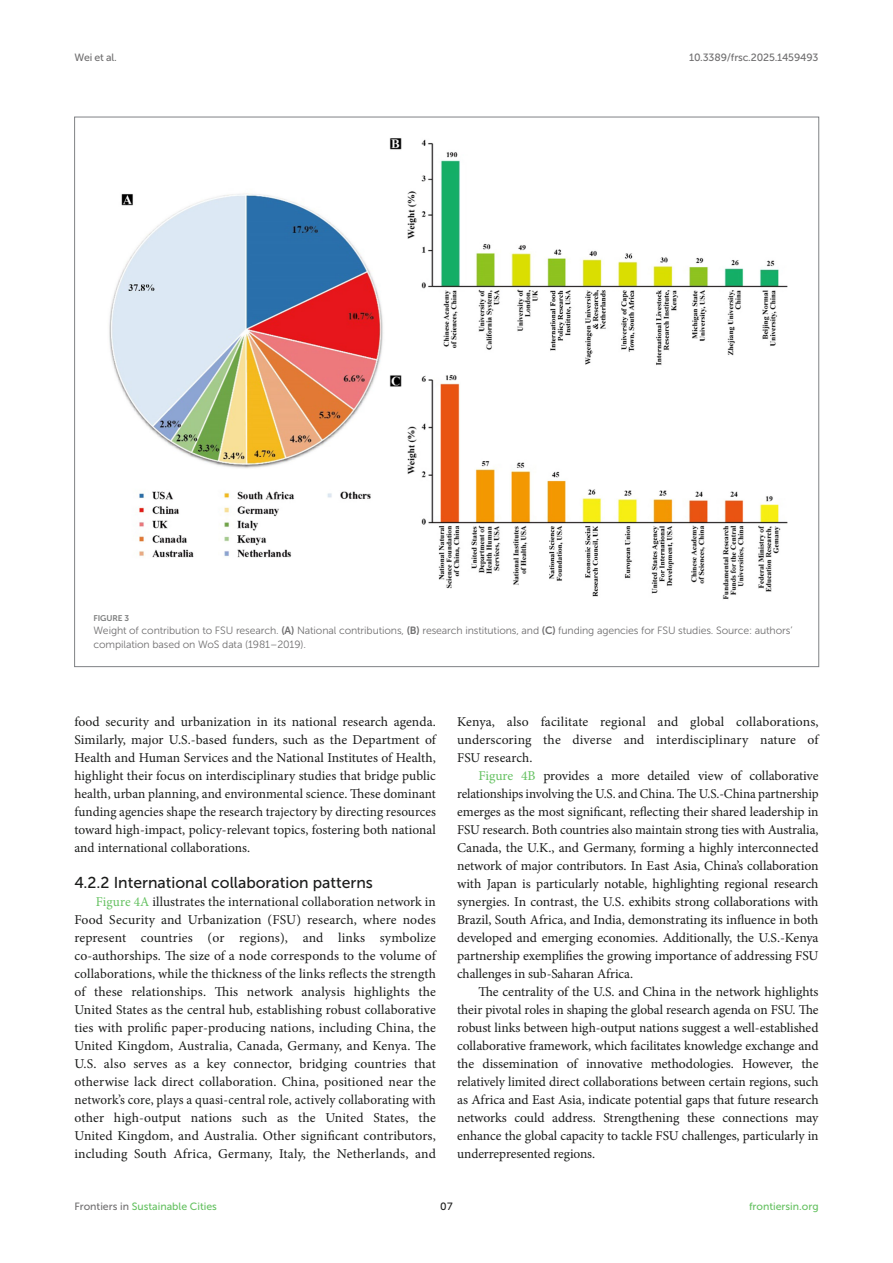
<style>
.page{position:relative;width:893px;height:1263px;background:#fff}
.page>*{position:absolute;margin:0;border:0;box-sizing:border-box;transform-origin:0 0}
.HEAD_3{font:15.75px "Museo Sans 500";color:#1b1c1b}
.TEXT{font:13.5px/18px "Minion Pro";color:#1b1c1b;text-align:justify}
.FIG_LEG{font:10.5px/13.5px "Museo Sans 300";letter-spacing:-.01em;color:#706f70}
.t1{font:10.5px "Museo Sans 500";color:#65c161}
.t2{font:10.5px "Museo Sans 500";letter-spacing:-.015em;color:#706f70}
.t3{font:10.5px "Museo Sans 500";color:#1b1c1b}
.FIG_HD{font:8.25px "Museo Sans 700";letter-spacing:-.01em;color:#7e7f7f}
.s1{font-family:"Museo Sans 700"}
.s2{color:#65c161}
.s3{color:#706f70}
</style>
<div class="page">
<img style="left:109px;top:138px;width:679px;height:462px">
<p class="t2" style="left:74px;top:51px;width:44px">Wei et al.</p>
<p class="t2" style="left:689px;top:51px;width:131px">10.3389/frsc.2025.1459493</p>
<p class="FIG_HD" style="left:94px;top:613px;width:37px">FIGURE 3</p>
<p class="FIG_LEG" style="left:94px;top:624px;width:700px">Weight of contribution to FSU research. <span class="s1">(A)</span> National contributions, <span class="s1">(B)</span> research institutions, and <span class="s1">(C)</span> funding agencies for FSU studies. Source: authors’ compilation based on WoS data (1981–2019).</p>
<p class="TEXT" style="left:74px;top:713px;width:363px">food security and urbanization in its national research agenda.<br>Similarly, major U.S.-based funders, such as the Department of Health and Human Services and the National Institutes of Health, highlight their focus on interdisciplinary studies that bridge public health, urban planning, and environmental science. These dominant funding agencies shape the research trajectory by directing resources toward high-impact, policy-relevant topics, fostering both national and international collaborations.</p>
<p class="HEAD_3" style="left:74px;top:874px;width:300px">4.2.2 International collaboration patterns</p>
<p class="TEXT" style="left:74px;top:893px;width:363px;text-indent:21px"><span class="s2">Figure 4A</span> illustrates the international collaboration network in Food Security and Urbanization (FSU) research, where nodes represent countries (or regions), and links symbolize co-authorships. The size of a node corresponds to the volume of collaborations, while the thickness of the links reflects the strength of these relationships. This network analysis highlights the United States as the central hub, establishing robust collaborative ties with prolific paper-producing nations, including China, the United Kingdom, Australia, Canada, Germany, and Kenya. The U.S. also serves as a key connector, bridging countries that otherwise lack direct collaboration. China, positioned near the network’s core, plays a quasi-central role, actively collaborating with other high-output nations such as the United States, the United Kingdom, and Australia. Other significant contributors, including South Africa, Germany, Italy, the Netherlands, and</p>
<p class="TEXT" style="left:457px;top:713px;width:363px">Kenya, also facilitate regional and global collaborations, underscoring the diverse and interdisciplinary nature of FSU research.</p>
<p class="TEXT" style="left:457px;top:767px;width:363px;text-indent:21px"><span class="s2">Figure 4B</span> provides a more detailed view of collaborative relationships involving the U.S. and China. The U.S.-China partnership emerges as the most significant, reflecting their shared leadership in FSU research. Both countries also maintain strong ties with Australia, Canada, the U.K., and Germany, forming a highly interconnected network of major contributors. In East Asia, China’s collaboration with Japan is particularly notable, highlighting regional research synergies. In contrast, the U.S. exhibits strong collaborations with Brazil, South Africa, and India, demonstrating its influence in both developed and emerging economies. Additionally, the U.S.-Kenya partnership exemplifies the growing importance of addressing FSU challenges in sub-Saharan Africa.</p>
<p class="TEXT" style="left:457px;top:983px;width:363px;text-indent:21px">The centrality of the U.S. and China in the network highlights their pivotal roles in shaping the global research agenda on FSU. The robust links between high-output nations suggest a well-established collaborative framework, which facilitates knowledge exchange and the dissemination of innovative methodologies. However, the relatively limited direct collaborations between certain regions, such as Africa and East Asia, indicate potential gaps that future research networks could address. Strengthening these connections may enhance the global capacity to tackle FSU challenges, particularly in underrepresented regions.</p>
<p class="t1" style="left:74px;top:1200px;width:144px"><span class="s3">Frontiers in</span> Sustainable Cities</p>
<p class="t3" style="left:440px;top:1200px;width:14px">07</p>
<p class="t1" style="left:749px;top:1200px;width:71px">frontiersin.org</p>
</div>
